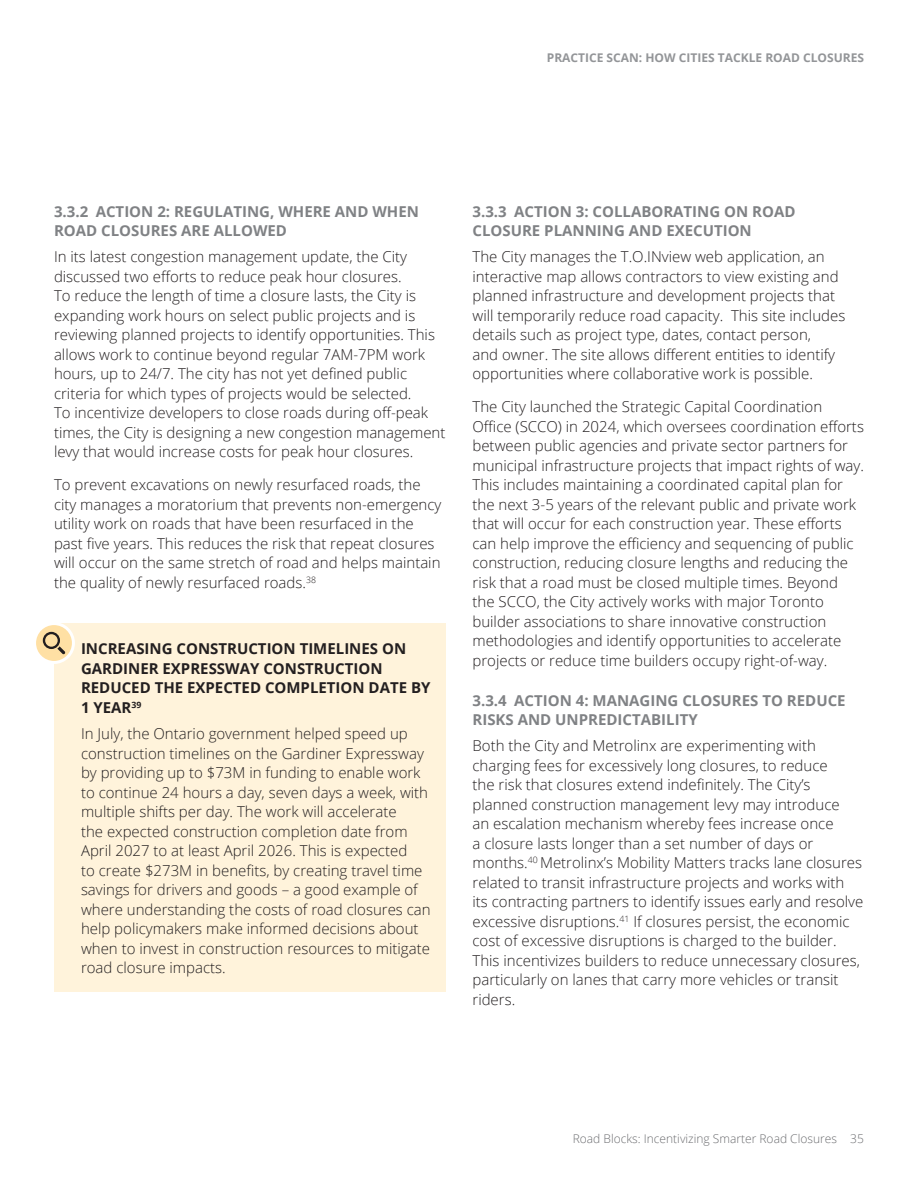
<style>
.page{position:relative;width:918px;height:1188px;background:#fff}
.page>*{position:absolute;margin:0;border:0;box-sizing:border-box;transform-origin:0 0}
.Body{font:300 15px/19.5px "Open Sans";color:#231f20}
.t1{font:700 15px/19.5px "Open Sans";color:#808285}
.t2{font:700 15px/19.5px "Open Sans";color:#231f20}
.t3{font:300 12px "Open Sans";color:#6c6d70}
.Page_number{font:700 12px "Open Sans";color:#939598}
</style>
<div class="page">
<div style="left:54px;top:623px;width:392px;height:368px;background:#fff3db"></div>
<svg style="left:35px;top:624px;width:38px;height:38px"></svg>
<div style="left:33px;top:622px;width:42px;height:42px;border:3px solid #fff;border-radius:50%"></div>
<svg style="left:43px;top:632px;width:22px;height:22px"></svg>
<p class="Page_number" style="left:547px;top:49px;width:319px">PRACTICE SCAN: HOW CITIES TACKLE ROAD CLOSURES</p>
<h3 class="t1" style="left:54px;top:201px;width:367px">3.3.2 ACTION 2: REGULATING, WHERE AND WHEN<br>ROAD CLOSURES ARE ALLOWED</h3>
<p class="Body" style="left:54px;top:247px;width:393px">In its latest congestion management update, the City discussed two efforts to reduce peak hour closures.<br>To reduce the length of time a closure lasts, the City is expanding work hours on select public projects and is reviewing planned projects to identify opportunities. This allows work to continue beyond regular 7AM-7PM work hours, up to 24/7. The city has not yet defined public criteria for which types of projects would be selected.<br>To incentivize developers to close roads during off-peak times, the City is designing a new congestion management levy that would increase costs for peak hour closures.</p>
<p class="Body" style="left:54px;top:475px;width:389px">To prevent excavations on newly resurfaced roads, the city manages a moratorium that prevents non-emergency utility work on roads that have been resurfaced in the past five years. This reduces the risk that repeat closures will occur on the same stretch of road and helps maintain the quality of newly resurfaced roads.<sup>38</sup></p>
<h3 class="t2" style="left:81px;top:639px;width:351px">INCREASING CONSTRUCTION TIMELINES ON<br>GARDINER EXPRESSWAY CONSTRUCTION<br>REDUCED THE EXPECTED COMPLETION DATE BY<br>1 YEAR<sup>39</sup></h3>
<p class="Body" style="left:81px;top:724px;width:351px">In July, the Ontario government helped speed up construction timelines on the Gardiner Expressway by providing up to $73M in funding to enable work to continue 24 hours a day, seven days a week, with multiple shifts per day. The work will accelerate<br>the expected construction completion date from April 2027 to at least April 2026. This is expected<br>to create $273M in benefits, by creating travel time savings for drivers and goods – a good example of where understanding the costs of road closures can help policymakers make informed decisions about when to invest in construction resources to mitigate road closure impacts.</p>
<h3 class="t1" style="left:472px;top:201px;width:325px">3.3.3 ACTION 3: COLLABORATING ON ROAD<br>CLOSURE PLANNING AND EXECUTION</h3>
<p class="Body" style="left:472px;top:247px;width:374px">The City manages the T.O.INview web application, an interactive map allows contractors to view existing and planned infrastructure and development projects that will temporarily reduce road capacity. This site includes details such as project type, dates, contact person,<br>and owner. The site allows different entities to identify opportunities where collaborative work is possible.</p>
<p class="Body" style="left:472px;top:397px;width:393px">The City launched the Strategic Capital Coordination Office (SCCO) in 2024, which oversees coordination efforts between public agencies and private sector partners for municipal infrastructure projects that impact rights of way.<br>This includes maintaining a coordinated capital plan for the next 3-5 years of the relevant public and private work that will occur for each construction year. These efforts can help improve the efficiency and sequencing of public construction, reducing closure lengths and reducing the risk that a road must be closed multiple times. Beyond<br>the SCCO, the City actively works with major Toronto builder associations to share innovative construction methodologies and identify opportunities to accelerate projects or reduce time builders occupy right-of-way.</p>
<h3 class="t1" style="left:472px;top:690px;width:375px">3.3.4 ACTION 4: MANAGING CLOSURES TO REDUCE<br>RISKS AND UNPREDICTABILITY</h3>
<p class="Body" style="left:472px;top:736px;width:392px">Both the City and Metrolinx are experimenting with charging fees for excessively long closures, to reduce<br>the risk that closures extend indefinitely. The City’s planned construction management levy may introduce<br>an escalation mechanism whereby fees increase once<br>a closure lasts longer than a set number of days or months.<sup>40</sup> Metrolinx’s Mobility Matters tracks lane closures related to transit infrastructure projects and works with its contracting partners to identify issues early and resolve excessive disruptions.<sup>41</sup> If closures persist, the economic cost of excessive disruptions is charged to the builder.<br>This incentivizes builders to reduce unnecessary closures, particularly on lanes that carry more vehicles or transit riders.</p>
<p class="t3" style="left:573px;top:1131px;width:293px">Road Blocks: Incentivizing Smarter Road Closures 35</p>
</div>
